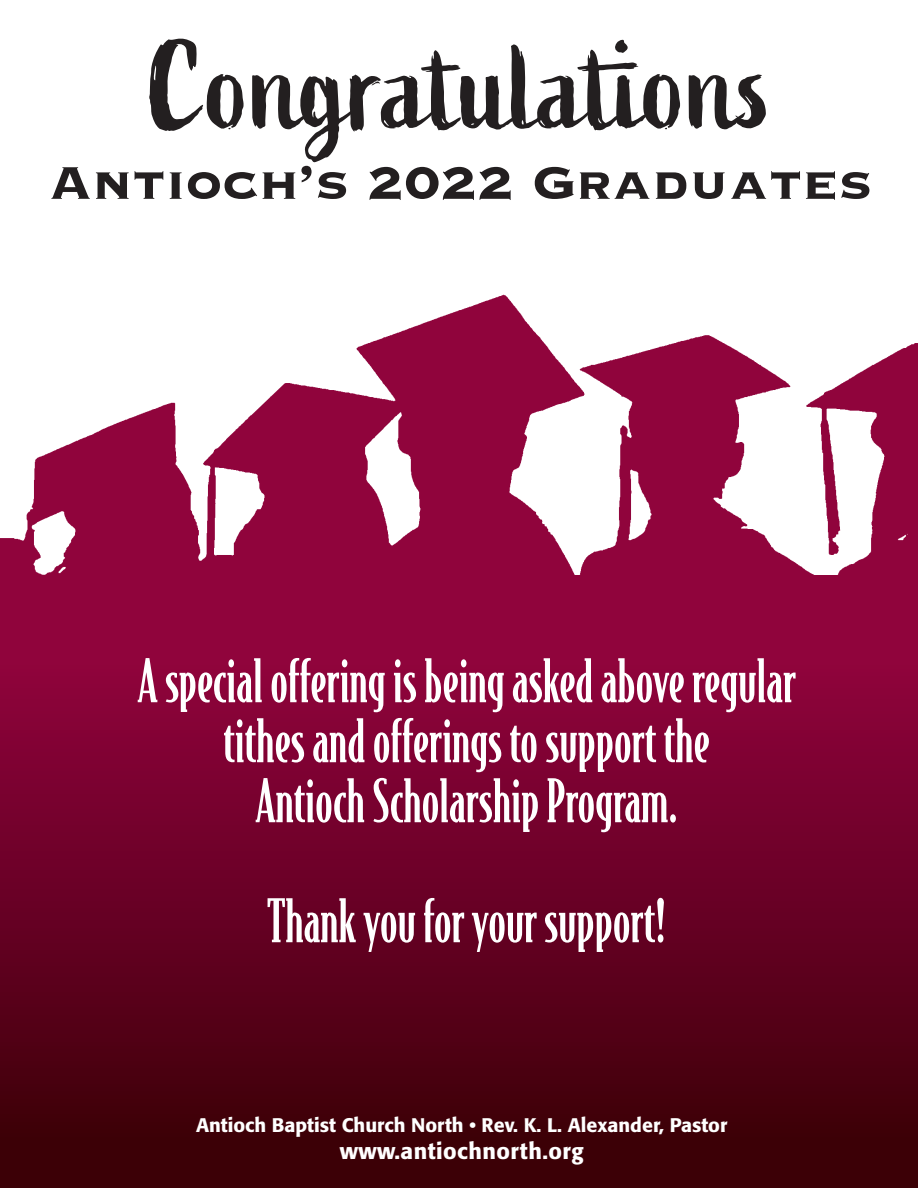
<style>
.page{position:relative;width:918px;height:1188px;background:#fff}
.page>*{position:absolute;margin:0;border:0;box-sizing:border-box;transform-origin:0 0}
.t1{font:123px "Active";color:#231f20}
.t2{font:700 60px "Copperplate";color:#231f20}
.t3{font:500 57px/60px "Bodega Serif";color:#fff;text-align:center;scale:.9 1}
.t4{font:500 22.5px "Formata";letter-spacing:.02em;color:#fff}
.t5{font:500 19.5px "Formata";color:#fff}
</style>
<div class="page">
<div style="left:1px;top:576px;width:916px;height:612px;background:linear-gradient(to bottom,#9d0346,#380005)"></div>
<img style="left:0;top:294px;width:918px;height:313px">
<h1 class="t1" style="left:149px;top:16px;width:625px">Congratulations</h1>
<p class="t2" style="left:49px;top:143px;width:825px">Antioch’s 2022 Graduates</p>
<p class="t3" style="left:137px;top:650px;width:733px">A special offering is being asked above regular tithes and offerings to support the<br>Antioch Scholarship Program.</p>
<p class="t3" style="left:267px;top:890px;width:445px">Thank you for your support!</p>
<p class="t5" style="left:196px;top:1113px;width:533px">Antioch Baptist Church North • Rev. K. L. Alexander, Pastor</p>
<p class="t4" style="left:340px;top:1137px;width:245px">www.antiochnorth.org</p>
</div>
